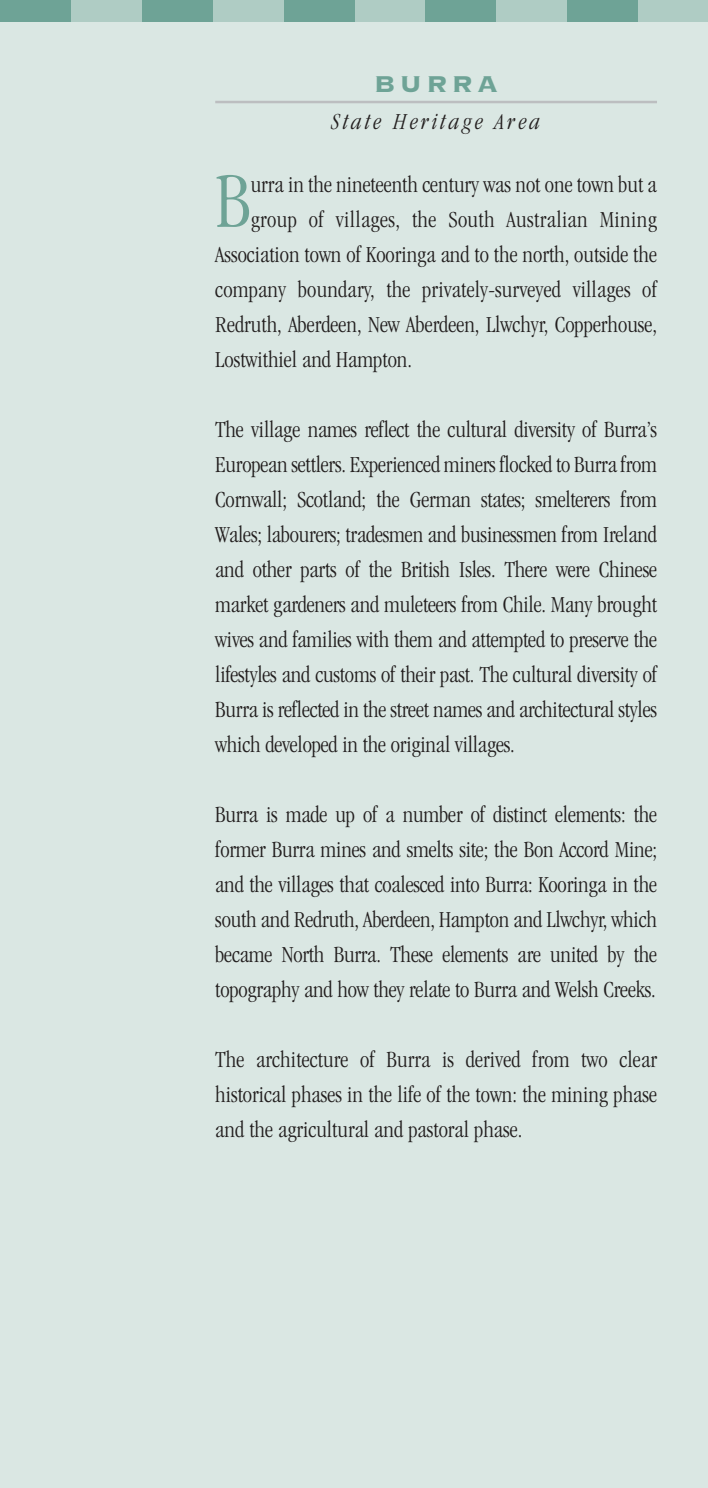
<style>
.page{position:relative;width:708px;height:1488px;background:#dae7e3}
.page>*{position:absolute;margin:0;border:0;box-sizing:border-box;transform-origin:0 0}
.t1{font:300 condensed 80.5px "Garamond";color:#6ea396}
.t2{font:30px "Copperplate Thirty Three BC";letter-spacing:.12em;color:#6ea396}
.t3{font:300 condensed 23.75px/35px "Garamond";color:#231f1f;text-align:justify}
.t4{font:italic 300 condensed 23.75px "Garamond";letter-spacing:.135em;color:#231f1f}
</style>
<div class="page">
<div style="left:0;top:0;width:71px;height:21px;background:#6ea396"></div>
<div style="left:71px;top:0;width:71px;height:21px;background:#afccc4"></div>
<div style="left:142px;top:0;width:71px;height:21px;background:#6ea396"></div>
<div style="left:213px;top:0;width:70px;height:21px;background:#afccc4"></div>
<div style="left:283px;top:0;width:71px;height:21px;background:#6ea396"></div>
<div style="left:354px;top:0;width:71px;height:21px;background:#afccc4"></div>
<div style="left:425px;top:0;width:71px;height:21px;background:#6ea396"></div>
<div style="left:496px;top:0;width:71px;height:21px;background:#afccc4"></div>
<div style="left:567px;top:0;width:71px;height:21px;background:#6ea396"></div>
<div style="left:638px;top:0;width:70px;height:21px;background:#afccc4"></div>
<hr style="left:215px;top:101px;width:442px;height:2px;background:#bcbec0">
<p class="t2" style="left:374px;top:64px;width:126px">BURRA</p>
<p class="t4" style="left:332px;top:113px;width:210px">State Heritage Area</p>
<h1 class="t1" style="left:215px;top:170px;width:37px">B</h1>
<p class="t3" style="left:251px;top:168px;width:407px">urra in the nineteenth century was not one town but a</p>
<p class="t3" style="left:251px;top:203px;width:407px">group of villages, the South Australian Mining</p>
<p class="t3" style="left:215px;top:238px;width:443px">Association town of Kooringa and to the north, outside the</p>
<p class="t3" style="left:215px;top:273px;width:443px">company boundary, the privately-surveyed villages of</p>
<p class="t3" style="left:215px;top:308px;width:443px">Redruth, Aberdeen, New Aberdeen, Llwchyr, Copperhouse,</p>
<p class="t3" style="left:215px;top:343px;width:198px">Lostwithiel and Hampton.</p>
<p class="t3" style="left:215px;top:413px;width:443px">The village names reflect the cultural diversity of Burra’s European settlers. Experienced miners flocked to Burra from Cornwall; Scotland; the German states; smelterers from Wales; labourers; tradesmen and businessmen from Ireland and other parts of the British Isles. There were Chinese market gardeners and muleteers from Chile. Many brought wives and families with them and attempted to preserve the lifestyles and customs of their past. The cultural diversity of Burra is reflected in the street names and architectural styles which developed in the original villages.</p>
<p class="t3" style="left:215px;top:798px;width:443px">Burra is made up of a number of distinct elements: the former Burra mines and smelts site; the Bon Accord Mine; and the villages that coalesced into Burra: Kooringa in the south and Redruth, Aberdeen, Hampton and Llwchyr, which became North Burra. These elements are united by the topography and how they relate to Burra and Welsh Creeks.</p>
<p class="t3" style="left:215px;top:1043px;width:443px">The architecture of Burra is derived from two clear historical phases in the life of the town: the mining phase and the agricultural and pastoral phase.</p>
</div>
